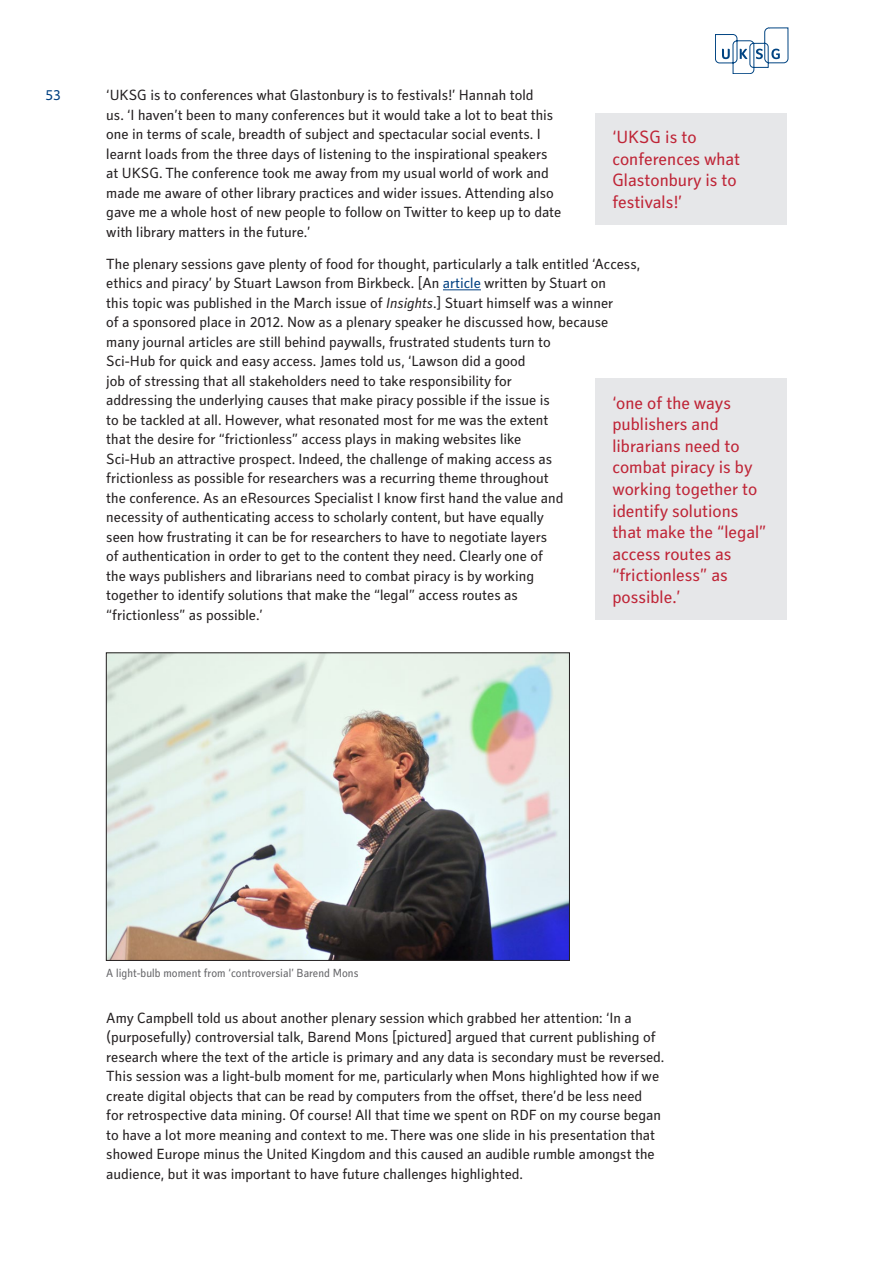
<style>
.page{position:relative;width:893px;height:1263px;background:#fff}
.page>*{position:absolute;margin:0;border:0;box-sizing:border-box;transform-origin:0 0}
.Stand_out_quote{font:18px/21.6px "Secca Std";color:#bf2436}
.Body{font:15px/19.5px "Secca Std";color:#231f20}
.Body-2{font:15px "Secca Std";color:#014081}
.t1{font:12px "Secca Std";letter-spacing:.005em;color:#636366;scale:.95 1}
.s1{color:#014081}
.s2{font-style:italic}
</style>
<div class="page">
<svg style="left:715px;top:28px;width:73px;height:46px"></svg>
<hr style="left:443px;top:289px;width:38px;height:1px;background:#014081">
<div style="left:595px;top:113px;width:192px;height:112px;background:#e6e7e9"></div>
<div style="left:595px;top:379px;width:192px;height:241px;background:#e6e7e9"></div>
<img style="left:108px;top:654px;width:460px;height:305px">
<div style="left:106px;top:652px;width:464px;height:309px;border:1px solid #231f20"></div>
<p class="Body-2" style="left:45px;top:87px;width:17px">53</p>
<p class="Body" style="left:106px;top:86px;width:456px">‘UKSG is to conferences what Glastonbury is to festivals!’ Hannah told<br>us. ‘I haven’t been to many conferences but it would take a lot to beat this one in terms of scale, breadth of subject and spectacular social events. I learnt loads from the three days of listening to the inspirational speakers at UKSG. The conference took me away from my usual world of work and made me aware of other library practices and wider issues. Attending also gave me a whole host of new people to follow on Twitter to keep up to date with library matters in the future.’</p>
<p class="Body" style="left:106px;top:255px;width:535px">The plenary sessions gave plenty of food for thought, particularly a talk entitled ‘Access, ethics and piracy’ by Stuart Lawson from Birkbeck. [An <span class="s1">article</span> written by Stuart on<br>this topic was published in the March issue of <span class="s2">Insights</span>.] Stuart himself was a winner<br>of a sponsored place in 2012. Now as a plenary speaker he discussed how, because many journal articles are still behind paywalls, frustrated students turn to<br>Sci-Hub for quick and easy access. James told us, ‘Lawson did a good<br>job of stressing that all stakeholders need to take responsibility for<br>addressing the underlying causes that make piracy possible if the issue is<br>to be tackled at all. However, what resonated most for me was the extent<br>that the desire for “frictionless” access plays in making websites like<br>Sci-Hub an attractive prospect. Indeed, the challenge of making access as<br>frictionless as possible for researchers was a recurring theme throughout<br>the conference. As an eResources Specialist I know first hand the value and<br>necessity of authenticating access to scholarly content, but have equally<br>seen how frustrating it can be for researchers to have to negotiate layers<br>of authentication in order to get to the content they need. Clearly one of<br>the ways publishers and librarians need to combat piracy is by working<br>together to identify solutions that make the “legal” access routes as<br>“frictionless” as possible.’</p>
<p class="Stand_out_quote" style="left:612px;top:127px;width:129px">‘UKSG is to conferences what<br>Glastonbury is to festivals!’</p>
<p class="Stand_out_quote" style="left:612px;top:392px;width:156px">‘one of the ways publishers and librarians need to combat piracy is by working together to identify solutions that make the “legal” access routes as “frictionless” as possible.’</p>
<p class="t1" style="left:106px;top:966px;width:267px">A light-bulb moment from ‘controversial’ Barend Mons</p>
<p class="Body" style="left:106px;top:1008px;width:559px">Amy Campbell told us about another plenary session which grabbed her attention: ‘In a (purposefully) controversial talk, Barend Mons [pictured] argued that current publishing of research where the text of the article is primary and any data is secondary must be reversed.<br>This session was a light-bulb moment for me, particularly when Mons highlighted how if we create digital objects that can be read by computers from the offset, there’d be less need<br>for retrospective data mining. Of course! All that time we spent on RDF on my course began to have a lot more meaning and context to me. There was one slide in his presentation that showed Europe minus the United Kingdom and this caused an audible rumble amongst the audience, but it was important to have future challenges highlighted.</p>
</div>
